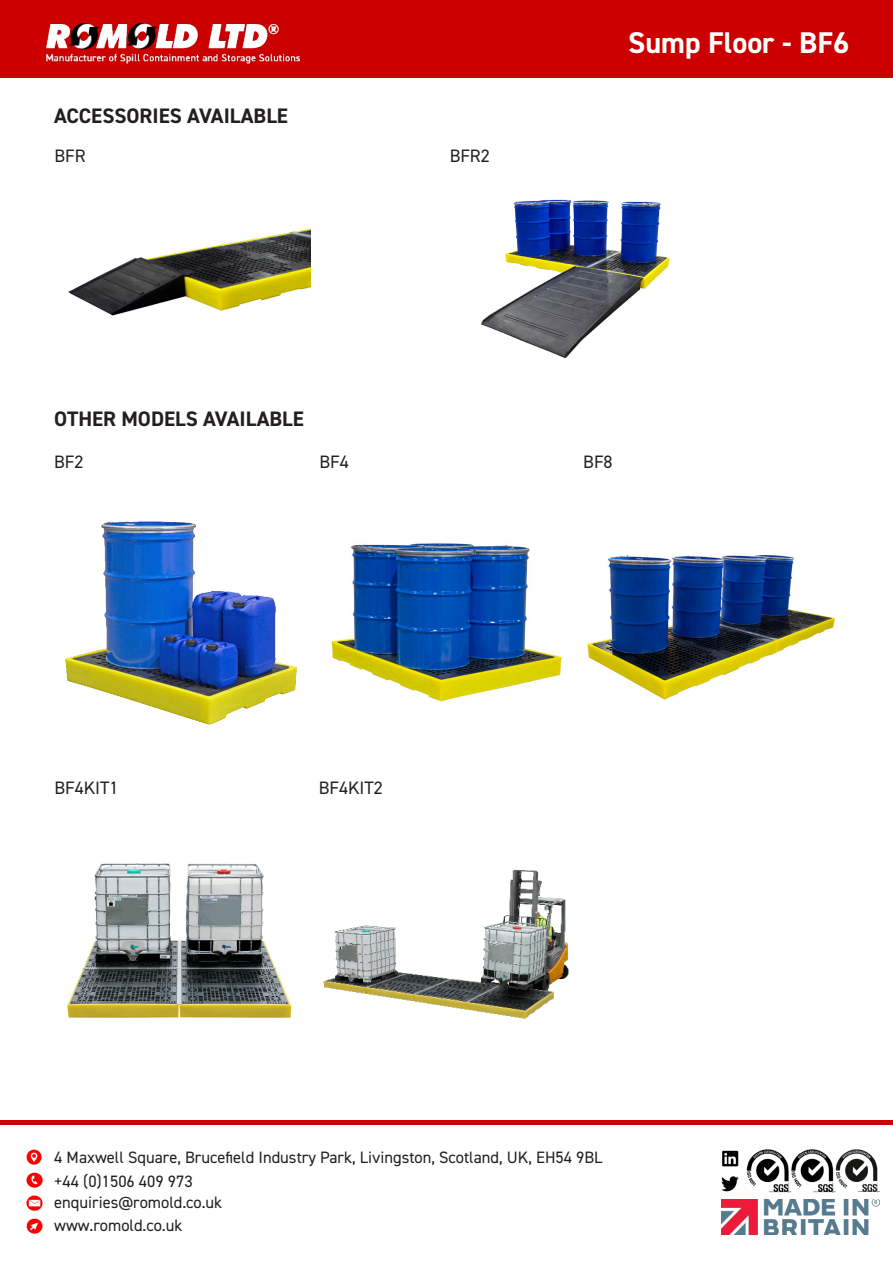
<style>
.page{position:relative;width:893px;height:1263px;background:#fff}
.page>*{position:absolute;margin:0;border:0;box-sizing:border-box;transform-origin:0 0}
.t1{font:700 30px "DIN2014";color:#fff}
.t2{font:700 21px "DIN2014";color:#231f20}
.t3{font:18px "DIN2014";color:#231f20}
.t4{font:16.5px/24.3px "DIN2014";color:#231f20}
</style>
<div class="page">
<div style="left:0;top:1120px;width:893px;height:5px;background:#c00"></div>
<img style="left:65px;top:521px;width:232px;height:204px">
<img style="left:331px;top:543px;width:231px;height:159px">
<div style="left:0;top:0;width:893px;height:77px;background:#c00"></div>
<img style="left:46px;top:24px;width:255px;height:39px">
<img style="left:721px;top:1199px;width:158px;height:36px">
<img style="left:746px;top:1150px;width:133px;height:42px">
<img style="left:27px;top:1172px;width:16px;height:16px">
<img style="left:27px;top:1195px;width:16px;height:16px">
<img style="left:27px;top:1149px;width:15px;height:16px">
<img style="left:27px;top:1218px;width:16px;height:16px">
<img style="left:721px;top:1176px;width:18px;height:16px">
<img style="left:722px;top:1150px;width:17px;height:17px">
<img style="left:67px;top:863px;width:225px;height:155px">
<img style="left:68px;top:228px;width:242px;height:88px">
<img style="left:481px;top:199px;width:189px;height:160px">
<img style="left:587px;top:555px;width:248px;height:145px">
<img style="left:323px;top:870px;width:246px;height:149px">
<p class="t2" style="left:54px;top:102px;width:235px">ACCESSORIES AVAILABLE</p>
<p class="t3" style="left:54px;top:144px;width:33px">BFR</p>
<p class="t3" style="left:450px;top:144px;width:42px">BFR2</p>
<p class="t1" style="left:628px;top:23px;width:222px">Sump Floor - BF6</p>
<p class="t2" style="left:54px;top:405px;width:251px">OTHER MODELS AVAILABLE</p>
<p class="t3" style="left:54px;top:451px;width:31px">BF2</p>
<p class="t3" style="left:320px;top:451px;width:31px">BF4</p>
<p class="t3" style="left:583px;top:451px;width:31px">BF8</p>
<p class="t3" style="left:54px;top:777px;width:66px">BF4KIT1</p>
<p class="t3" style="left:319px;top:777px;width:66px">BF4KIT2</p>
<p class="t4" style="left:54px;top:1144px;width:550px">4 Maxwell Square, Brucefield Industry Park, Livingston, Scotland, UK, EH54 9BL +44 (0)1506 409 973</p>
<p class="t4" style="left:54px;top:1190px;width:170px">enquiries@romold.co.uk</p>
<p class="t4" style="left:54px;top:1213px;width:130px">www.romold.co.uk</p>
</div>
